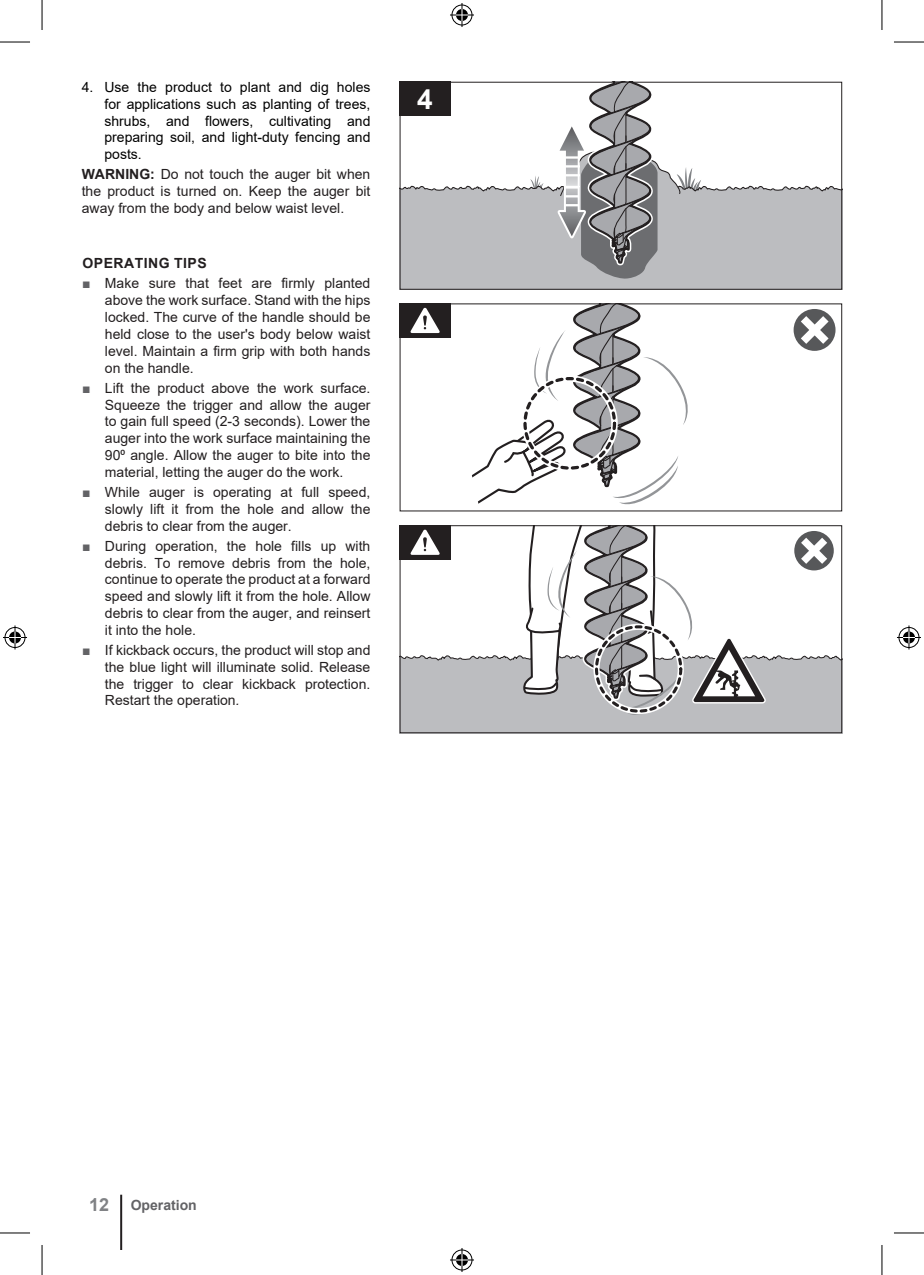
<style>
.page{position:relative;width:924px;height:1275px;background:#fff}
.page>*{position:absolute;margin:0;border:0;box-sizing:border-box;transform-origin:0 0}
.t1{font:700 28px "Arial";color:#fff}
.t2{font:14px/16.8px "Arial";color:#231f20;text-align:justify}
.t3{font:14px/16.8px "Arial";color:#000;text-align:justify}
.t4{font:700 14px "Arial";letter-spacing:.035em;color:#231f20}
.t5{font:700 14px "Arial";color:#636366}
.s1{font-weight:700}
.s2{color:#636366}
.s3{font-style:italic}
.s4{font-size:18px;color:#808285}
</style>
<div class="page">
<hr style="left:120px;top:1194px;width:2px;height:56px;background:#231f20">
<svg style="left:401px;top:84px;width:438px;height:204px"></svg>
<div style="left:399px;top:82px;width:442px;height:208px;border:1px solid #231f20"></div>
<div style="left:399px;top:82px;width:51px;height:34px;background:#231f20"></div>
<svg style="left:471px;top:305px;width:217px;height:200px"></svg>
<div style="left:521px;top:375px;width:96px;height:96px;border:7px solid #fff;border-radius:50%"></div>
<div style="left:523px;top:377px;width:92px;height:93px;border:3px dashed #231f20;border-radius:50%"></div>
<div style="left:790px;top:306px;width:48px;height:48px;border:7px solid #fff;border-radius:50%"></div>
<div style="left:793px;top:309px;width:42px;height:42px;background:#57585a;border-radius:50%"></div>
<svg style="left:801px;top:316px;width:27px;height:28px"></svg>
<div style="left:399px;top:303px;width:51px;height:34px;background:#231f20"></div>
<svg style="left:410px;top:307px;width:30px;height:26px"></svg>
<svg style="left:399px;top:525px;width:442px;height:208px"></svg>
<hr style="left:0;top:42px;width:30px;height:1px;background:#000">
<hr style="left:893px;top:42px;width:30px;height:1px;background:#000">
<hr style="left:0;top:1232px;width:30px;height:1px;background:#000">
<hr style="left:893px;top:1232px;width:30px;height:1px;background:#000">
<hr style="left:42px;top:0;width:1px;height:30px;background:#000">
<hr style="left:42px;top:1245px;width:1px;height:30px;background:#000">
<hr style="left:881px;top:0;width:1px;height:30px;background:#000">
<hr style="left:881px;top:1245px;width:1px;height:30px;background:#000">
<svg style="left:450px;top:3px;width:24px;height:24px"></svg>
<svg style="left:450px;top:1248px;width:24px;height:24px"></svg>
<svg style="left:3px;top:625px;width:24px;height:24px"></svg>
<svg style="left:897px;top:625px;width:23px;height:24px"></svg>
<p class="t3" style="left:104px;top:78px;width:267px;text-indent:-23px">4. Use the product to plant and dig holes for applications such as planting of trees, shrubs, and flowers, cultivating and preparing soil, and light-duty fencing and posts.</p>
<p class="t2" style="left:82px;top:166px;width:290px"><span class="s1">WARNING:</span> Do not touch the auger bit when the product is turned on. Keep the auger bit away from the body and below waist level.</p>
<p class="t4" style="left:82px;top:253px;width:126px">OPERATING TIPS</p>
<p class="t2" style="left:105px;top:275px;width:267px;text-indent:-23px"><span class="s2">■</span> Make sure that feet are firmly planted above the work surface. Stand with the hips locked. The curve of the handle should be held close to the user's body below waist level. Maintain a firm grip with both hands on the handle.</p>
<p class="t2" style="left:105px;top:379px;width:267px;text-indent:-23px"><span class="s2">■</span> Lift the product above the work surface.<br>Squeeze the trigger and allow the auger to gain full speed (2-3 seconds). Lower the auger into the work surface maintaining the 90⁰ angle. Allow the auger to bite into the material, letting the auger do the work.</p>
<p class="t2" style="left:105px;top:483px;width:267px;text-indent:-23px"><span class="s2">■</span> While auger is operating at full speed, slowly lift it from the hole and allow the debris to clear from the auger.</p>
<p class="t2" style="left:105px;top:537px;width:267px;text-indent:-23px"><span class="s2">■</span> During operation, the hole fills up with debris. To remove debris from the hole, continue to operate the product at a forward speed and slowly lift it from the hole. Allow debris to clear from the auger, and reinsert it into the hole.</p>
<p class="t2" style="left:105px;top:641px;width:267px;text-indent:-23px"><span class="s2">■</span> If kickback occurs, the product will stop and the blue light will illuminate solid. Release the trigger to clear kickback protection.<br>Restart the operation<span class="s3">.</span></p>
<h1 class="t1" style="left:417px;top:79px;width:17px">4</h1>
<p class="t5" style="left:89px;top:1195px;width:109px"><span class="s4">12</span> Operation</p>
</div>
